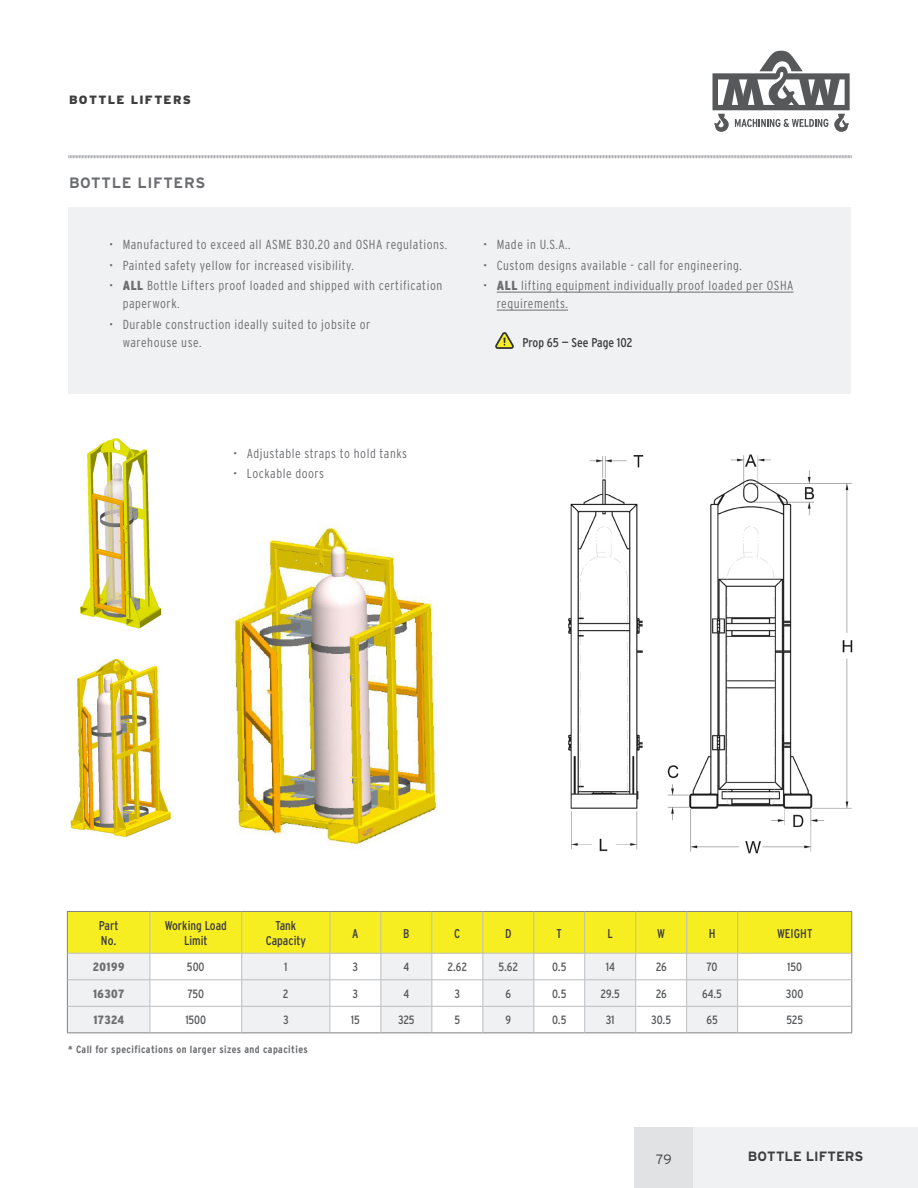
<style>
.page{position:relative;width:918px;height:1188px;background:#fff}
.page>*{position:absolute;margin:0;border:0;box-sizing:border-box;transform-origin:0 0}
.t1{font:700 15px "Interstate";letter-spacing:.05em;color:#6c6d70}
.t2{font:700 13.5px "Interstate";letter-spacing:.005em;color:#3e3e3f}
.t3{font:300 13.5px "Interstate";color:#3e3e3f}
.t4{font:300 condensed 13.2px/18px "Interstate";letter-spacing:.04em;color:#6c6d70}
.t5{font:condensed 12.75px/14.7px "Interstate";color:#3e3e3f;text-align:center}
.t6{font:condensed 12px "Interstate";letter-spacing:-.005em;color:#57585a}
.t7{font:900 condensed 12px "Interstate";letter-spacing:.04em;color:#6c6d70}
.t8{font:900 12px "Interstate";letter-spacing:.105em;color:#3e3e3f}
.t9{font:700 condensed 10.5px "Interstate";letter-spacing:.04em;color:#6c6d70}
.s1{font-weight:900}
</style>
<div class="page">
<div style="left:693px;top:1127px;width:225px;height:61px;background:#f0f1f2"></div>
<div style="left:634px;top:1127px;width:59px;height:61px;background:#e1e2e4"></div>
<svg style="left:712px;top:51px;width:138px;height:81px"></svg>
<svg style="left:68px;top:155px;width:784px;height:4px"></svg>
<div style="left:68px;top:208px;width:783px;height:186px;background:#f0f1f2"></div>
<img style="left:80px;top:438px;width:82px;height:191px">
<hr style="left:497px;top:292px;width:296px;height:1px;background:#6c6d70">
<hr style="left:497px;top:310px;width:71px;height:1px;background:#6c6d70">
<hr style="left:67px;top:1032px;width:83px;height:1px;background:#808285">
<hr style="left:150px;top:1032px;width:92px;height:1px;background:#808285">
<hr style="left:242px;top:1032px;width:88px;height:1px;background:#808285">
<hr style="left:330px;top:1032px;width:51px;height:1px;background:#808285">
<hr style="left:381px;top:1032px;width:51px;height:1px;background:#808285">
<hr style="left:432px;top:1032px;width:51px;height:1px;background:#808285">
<hr style="left:483px;top:1032px;width:51px;height:1px;background:#808285">
<hr style="left:534px;top:1032px;width:51px;height:1px;background:#808285">
<hr style="left:585px;top:1032px;width:51px;height:1px;background:#808285">
<hr style="left:636px;top:1032px;width:51px;height:1px;background:#808285">
<hr style="left:687px;top:1032px;width:51px;height:1px;background:#808285">
<hr style="left:738px;top:1032px;width:114px;height:1px;background:#808285">
<svg style="left:67px;top:911px;width:785px;height:121px"></svg>
<img style="left:231px;top:524px;width:207px;height:322px">
<img style="left:70px;top:658px;width:103px;height:181px">
<img style="left:568px;top:454px;width:285px;height:400px">
<svg style="left:495px;top:332px;width:19px;height:17px"></svg>
<p class="t8" style="left:69px;top:93px;width:124px">BOTTLE LIFTERS</p>
<p class="t1" style="left:69px;top:175px;width:138px">BOTTLE LIFTERS</p>
<p class="t4" style="left:109px;top:235px;width:340px">• Manufactured to exceed all ASME B30.20 and OSHA regulations.</p>
<p class="t4" style="left:109px;top:256px;width:246px">• Painted safety yellow for increased visibility.</p>
<p class="t4" style="left:123px;top:277px;width:321px;text-indent:-14px">• <span class="s1">ALL</span> Bottle Lifters proof loaded and shipped with certification paperwork.</p>
<p class="t4" style="left:123px;top:315px;width:249px;text-indent:-14px">• Durable construction ideally suited to jobsite or warehouse use.</p>
<p class="t4" style="left:483px;top:235px;width:89px">• Made in U.S.A..</p>
<p class="t4" style="left:483px;top:256px;width:260px">• Custom designs available - call for engineering.</p>
<p class="t4" style="left:497px;top:277px;width:298px;text-indent:-14px">• <span class="s1">ALL</span> lifting equipment individually proof loaded per OSHA requirements.</p>
<p class="t5" style="left:523px;top:335px;width:112px">Prop 65 — See Page 102</p>
<p class="t4" style="left:233px;top:444px;width:175px">• Adjustable straps to hold tanks</p>
<p class="t4" style="left:233px;top:465px;width:92px">• Lockable doors</p>
<p class="t5" style="left:99px;top:918px;width:21px">Part</p>
<p class="t5" style="left:101px;top:933px;width:17px">No.</p>
<p class="t5" style="left:165px;top:918px;width:64px">Working Load<br>Limit</p>
<p class="t5" style="left:275px;top:918px;width:22px">Tank</p>
<p class="t5" style="left:266px;top:933px;width:42px">Capacity</p>
<p class="t5" style="left:352px;top:926px;width:8px">A</p>
<p class="t5" style="left:403px;top:926px;width:8px">B</p>
<p class="t5" style="left:454px;top:926px;width:8px">C</p>
<p class="t5" style="left:505px;top:926px;width:8px">D</p>
<p class="t5" style="left:557px;top:926px;width:7px">T</p>
<p class="t5" style="left:608px;top:926px;width:7px">L</p>
<p class="t5" style="left:657px;top:926px;width:9px">W</p>
<p class="t5" style="left:709px;top:926px;width:8px">H</p>
<p class="t5" style="left:777px;top:926px;width:37px">WEIGHT</p>
<p class="t7" style="left:93px;top:960px;width:33px">20199</p>
<p class="t6" style="left:187px;top:960px;width:19px">500</p>
<p class="t6" style="left:284px;top:960px;width:5px">1</p>
<p class="t6" style="left:353px;top:960px;width:7px">3</p>
<p class="t6" style="left:404px;top:960px;width:7px">4</p>
<p class="t6" style="left:447px;top:960px;width:21px">2.62</p>
<p class="t6" style="left:499px;top:960px;width:21px">5.62</p>
<p class="t6" style="left:552px;top:960px;width:16px">0.5</p>
<p class="t6" style="left:606px;top:960px;width:10px">14</p>
<p class="t6" style="left:656px;top:960px;width:12px">26</p>
<p class="t6" style="left:707px;top:960px;width:12px">70</p>
<p class="t6" style="left:787px;top:960px;width:16px">150</p>
<p class="t7" style="left:93px;top:987px;width:33px">16307</p>
<p class="t6" style="left:188px;top:987px;width:18px">750</p>
<p class="t6" style="left:283px;top:987px;width:7px">2</p>
<p class="t6" style="left:353px;top:987px;width:7px">3</p>
<p class="t6" style="left:404px;top:987px;width:7px">4</p>
<p class="t6" style="left:455px;top:987px;width:7px">3</p>
<p class="t6" style="left:505px;top:987px;width:7px">6</p>
<p class="t6" style="left:552px;top:987px;width:16px">0.5</p>
<p class="t6" style="left:601px;top:987px;width:21px">29.5</p>
<p class="t6" style="left:656px;top:987px;width:12px">26</p>
<p class="t6" style="left:702px;top:987px;width:21px">64.5</p>
<p class="t6" style="left:786px;top:987px;width:19px">300</p>
<p class="t7" style="left:93px;top:1014px;width:32px">17324</p>
<p class="t6" style="left:185px;top:1014px;width:22px">1500</p>
<p class="t6" style="left:283px;top:1014px;width:7px">3</p>
<p class="t6" style="left:351px;top:1014px;width:10px">15</p>
<p class="t6" style="left:398px;top:1014px;width:18px">325</p>
<p class="t6" style="left:454px;top:1014px;width:7px">5</p>
<p class="t6" style="left:505px;top:1014px;width:7px">9</p>
<p class="t6" style="left:552px;top:1014px;width:16px">0.5</p>
<p class="t6" style="left:606px;top:1014px;width:10px">31</p>
<p class="t6" style="left:651px;top:1014px;width:21px">30.5</p>
<p class="t6" style="left:707px;top:1014px;width:13px">65</p>
<p class="t6" style="left:786px;top:1014px;width:18px">525</p>
<p class="t9" style="left:68px;top:1044px;width:241px">* Call for specifications on larger sizes and capacities</p>
<p class="t3" style="left:656px;top:1152px;width:17px">79</p>
<p class="t2" style="left:748px;top:1149px;width:117px">BOTTLE LIFTERS</p>
</div>
